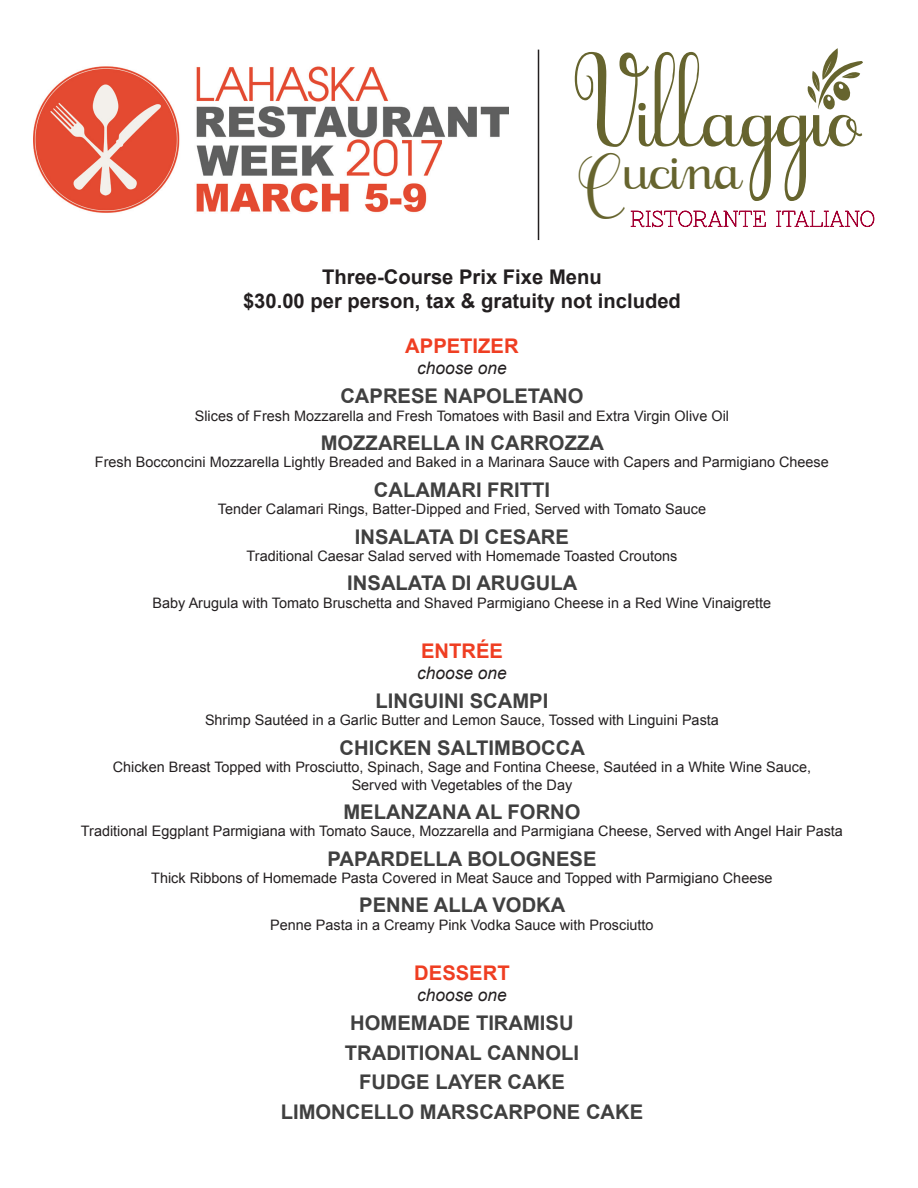
<style>
.page{position:relative;width:918px;height:1188px;background:#fff}
.page>*{position:absolute;margin:0;border:0;box-sizing:border-box;transform-origin:0 0}
.t1{font:48.15px "Cursif";color:#66642e}
.t2{font:700 20.25px/29.4px "Arial";color:#404040;text-align:center}
.t3{font:700 20.25px/24.3px "Arial";color:#231f20;text-align:center}
.t4{font:700 20.25px "Arial";color:#ef3e22}
.t5{font:italic 17.25px "Arial";color:#231f20}
.t6{font:14.4px/17.2px "Arial";color:#231f20;text-align:center}
</style>
<div class="page">
<hr style="left:538px;top:50px;width:1px;height:190px;background:#231f20">
<img style="left:33px;top:66px;width:475px;height:147px">
<svg style="left:575px;top:48px;width:299px;height:180px"></svg>
<h1 class="t1" style="left:579px;top:175px;width:47px">C</h1>
<h1 class="t1" style="left:625px;top:144px;width:119px">ucina</h1>
<h2 class="t3" style="left:243px;top:265px;width:439px">Three-Course Prix Fixe Menu<br>$30.00 per person, tax &amp; gratuity not included</h2>
<h2 class="t4" style="left:405px;top:333px;width:115px">APPETIZER</h2>
<p class="t5" style="left:417px;top:357px;width:91px">choose one</p>
<h2 class="t2" style="left:340px;top:382px;width:245px">CAPRESE NAPOLETANO</h2>
<p class="t6" style="left:195px;top:407px;width:536px">Slices of Fresh Mozzarella and Fresh Tomatoes with Basil and Extra Virgin Olive Oil</p>
<h2 class="t2" style="left:321px;top:429px;width:285px">MOZZARELLA IN CARROZZA</h2>
<p class="t6" style="left:95px;top:454px;width:735px">Fresh Bocconcini Mozzarella Lightly Breaded and Baked in a Marinara Sauce with Capers and Parmigiano Cheese</p>
<h2 class="t2" style="left:374px;top:476px;width:178px">CALAMARI FRITTI</h2>
<p class="t6" style="left:218px;top:501px;width:490px">Tender Calamari Rings, Batter-Dipped and Fried, Served with Tomato Sauce</p>
<h2 class="t2" style="left:355px;top:522px;width:216px">INSALATA DI CESARE</h2>
<p class="t6" style="left:247px;top:547px;width:432px">Traditional Caesar Salad served with Homemade Toasted Croutons</p>
<h2 class="t2" style="left:347px;top:569px;width:232px">INSALATA DI ARUGULA</h2>
<p class="t6" style="left:153px;top:594px;width:620px">Baby Arugula with Tomato Bruschetta and Shaved Parmigiano Cheese in a Red Wine Vinaigrette</p>
<h2 class="t4" style="left:421px;top:637px;width:83px">ENTRÉE</h2>
<p class="t5" style="left:417px;top:661px;width:91px">choose one</p>
<h2 class="t2" style="left:376px;top:687px;width:174px">LINGUINI SCAMPI</h2>
<p class="t6" style="left:205px;top:712px;width:515px">Shrimp Sautéed in a Garlic Butter and Lemon Sauce, Tossed with Linguini Pasta</p>
<h2 class="t2" style="left:340px;top:734px;width:247px">CHICKEN SALTIMBOCCA</h2>
<p class="t6" style="left:113px;top:759px;width:700px">Chicken Breast Topped with Prosciutto, Spinach, Sage and Fontina Cheese, Sautéed in a White Wine Sauce,<br>Served with Vegetables of the Day</p>
<h2 class="t2" style="left:343px;top:798px;width:239px">MELANZANA AL FORNO</h2>
<p class="t6" style="left:81px;top:823px;width:764px">Traditional Eggplant Parmigiana with Tomato Sauce, Mozzarella and Parmigiana Cheese, Served with Angel Hair Pasta</p>
<h2 class="t2" style="left:327px;top:845px;width:271px">PAPARDELLA BOLOGNESE</h2>
<p class="t6" style="left:151px;top:870px;width:623px">Thick Ribbons of Homemade Pasta Covered in Meat Sauce and Topped with Parmigiano Cheese</p>
<h2 class="t2" style="left:359px;top:891px;width:208px">PENNE ALLA VODKA</h2>
<p class="t6" style="left:270px;top:916px;width:385px">Penne Pasta in a Creamy Pink Vodka Sauce with Prosciutto</p>
<h2 class="t4" style="left:414px;top:960px;width:97px">DESSERT</h2>
<p class="t5" style="left:417px;top:984px;width:91px">choose one</p>
<h2 class="t2" style="left:281px;top:1009px;width:364px">HOMEMADE TIRAMISU<br>TRADITIONAL CANNOLI<br>FUDGE LAYER CAKE<br>LIMONCELLO MARSCARPONE CAKE</h2>
</div>
